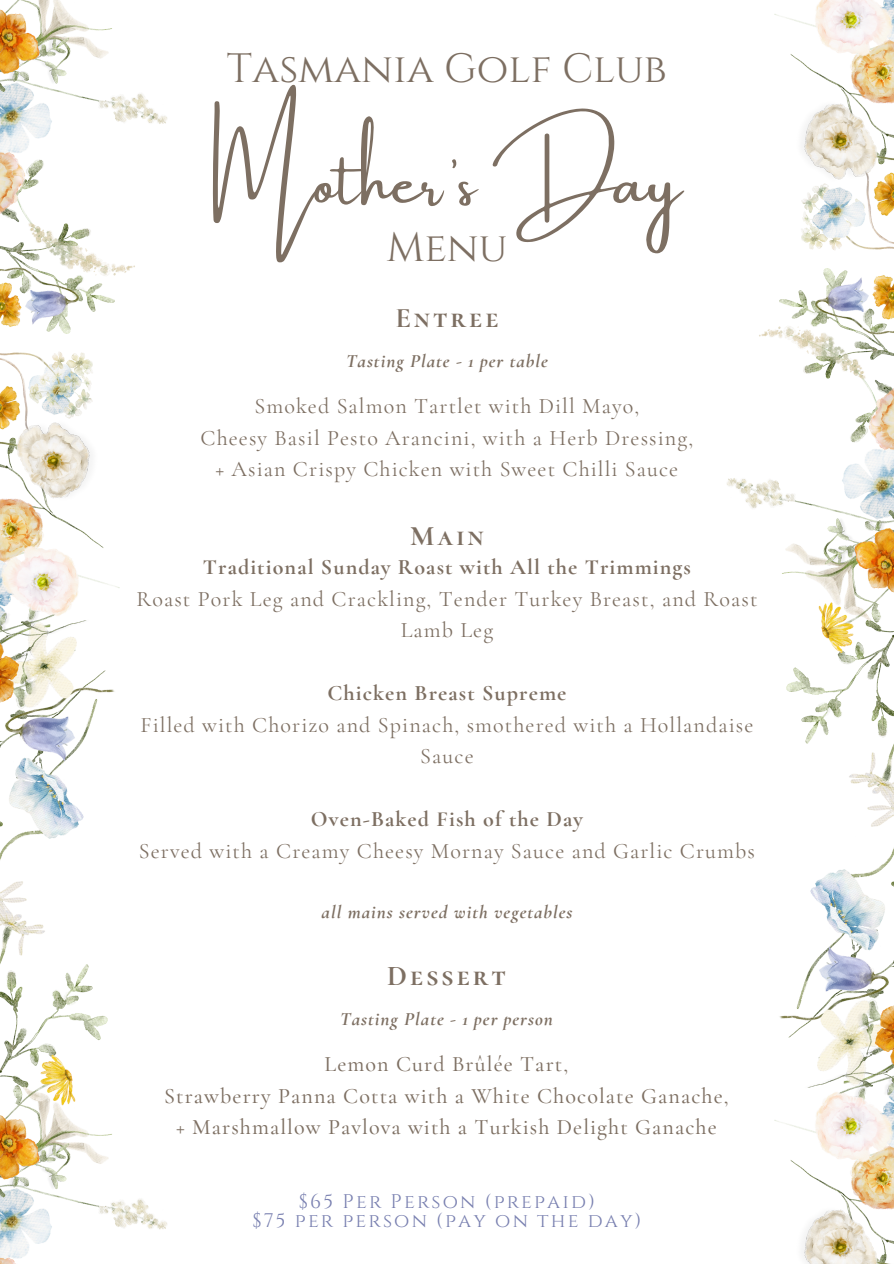
<style>
.page{position:relative;width:894px;height:1264px;background:#fff}
.page>*{position:absolute;margin:0;border:0;box-sizing:border-box;transform-origin:0 0}
.t1{font:64.2px "Amsterdam One";color:#7d6f62}
.t2{font:40.8px "Cinzel";color:#7d6f62}
.t3{font:700 28.35px "Cormorant SC";letter-spacing:.11em;color:#7d6f62}
.t4{font:22.05px/31.5px "Cormorant Garamond";letter-spacing:.05em;color:#7d6f62;text-align:center}
.t5{font:500 22.05px/31.8px "Cormorant Garamond";letter-spacing:.05em;color:#7d6f62;text-align:center}
.t6{font:19.65px "Cinzel";letter-spacing:.11em;color:#7980b0}
.t7{font:italic 700 19.05px "Cormorant Garamond";letter-spacing:.05em;color:#7d6f62}
.s1{font-weight:700}
</style>
<div class="page">
<img style="left:0;top:418px;width:120px;height:478px">
<img style="left:0;top:896px;width:167px;height:367px">
<img style="left:0;top:0;width:167px;height:418px">
<img style="left:727px;top:308px;width:166px;height:478px">
<img style="left:774px;top:786px;width:119px;height:477px">
<img style="left:774px;top:0;width:119px;height:308px">
<h5 class="t2" style="left:227px;top:43px;width:441px">Tasmania Golf Club</h5>
<h3 class="t1" style="left:212px;top:147px;width:470px">Mother’s Day</h3>
<h5 class="t2" style="left:386px;top:221px;width:122px">Menu</h5>
<p class="t3" style="left:395px;top:301px;width:105px">Entree</p>
<p class="t7" style="left:346px;top:349px;width:203px">Tasting Plate - 1 per table</p>
<p class="t4" style="left:200px;top:390px;width:494px">Smoked Salmon Tartlet with Dill Mayo,<br>Cheesy Basil Pesto Arancini, with a Herb Dressing, + Asian Crispy Chicken with Sweet Chilli Sauce</p>
<p class="t3" style="left:410px;top:518px;width:75px">Main</p>
<p class="t4" style="left:136px;top:551px;width:622px"><span class="s1">Traditional Sunday Roast with All the Trimmings<br></span>Roast Pork Leg and Crackling, Tender Turkey Breast, and Roast<br>Lamb Leg</p>
<p class="t4" style="left:140px;top:677px;width:614px"><span class="s1">Chicken Breast Supreme<br></span>Filled with Chorizo and Spinach, smothered with a Hollandaise<br>Sauce</p>
<h2 class="t4" style="left:139px;top:803px;width:617px"><span class="s1">Oven-Baked Fish of the Day<br></span>Served with a Creamy Cheesy Mornay Sauce and Garlic Crumbs</h2>
<h1 class="t7" style="left:321px;top:899px;width:252px">all mains served with vegetables</h1>
<h2 class="t3" style="left:387px;top:958px;width:120px">Dessert</h2>
<h3 class="t7" style="left:340px;top:1006px;width:214px">Tasting Plate - 1 per person</h3>
<h6 class="t5" style="left:164px;top:1047px;width:566px">Lemon Curd Brûlée Tart,<br>Strawberry Panna Cotta with a White Chocolate Ganache, + Marshmallow Pavlova with a Turkish Delight Ganache</h6>
<h5 class="t6" style="left:299px;top:1188px;width:297px">$65 Per Person (prepaid)</h5>
<h5 class="t6" style="left:252px;top:1208px;width:390px">$75 per person (pay on the day)</h5>
</div>
